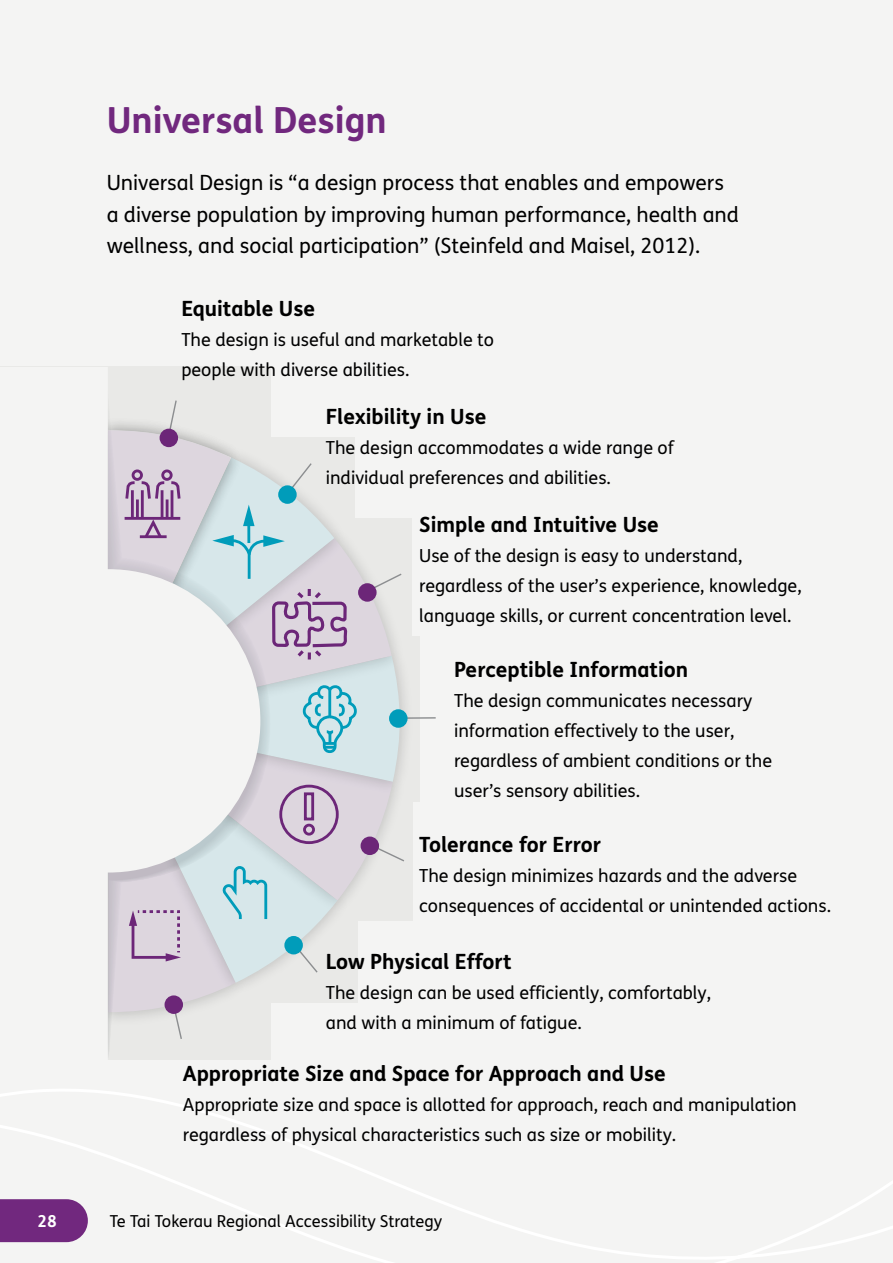
<style>
.page{position:relative;width:893px;height:1263px;background:#f4f4f3}
.page>*{position:absolute;margin:0;border:0;box-sizing:border-box;transform-origin:0 0}
.t1{font:700 36px "FS Me";color:#71287e}
.t2{font:21px/31.5px "FS Me";color:#000}
.t3{font:700 21px "FS Me";color:#000}
.t4{font:18px/30px "FS Me";color:#000}
.t5{font:16.5px "FS Me";color:#000}
.t6{font:700 16.5px "FS Me";color:#fff}
</style>
<div class="page">
<svg style="left:0;top:1089px;width:893px;height:174px"></svg>
<div style="left:108px;top:367px;width:152px;height:32px;background:#e9e9e7"></div>
<svg style="left:107px;top:399px;width:329px;height:661px"></svg>
<svg style="left:0;top:1199px;width:88px;height:43px;background:#783384"></svg>
<p class="t6" style="left:37px;top:1208px;width:21px">28</p>
<h1 class="t1" style="left:107px;top:93px;width:282px">Universal Design</h1>
<p class="t2" style="left:107px;top:167px;width:634px">Universal Design is “a design process that enables and empowers a diverse population by improving human performance, health and wellness, and social participation” (Steinfeld and Maisel, 2012).</p>
<p class="t3" style="left:181px;top:293px;width:135px">Equitable Use</p>
<p class="t4" style="left:181px;top:325px;width:314px">The design is useful and marketable to people with diverse abilities.</p>
<p class="t3" style="left:326px;top:400px;width:162px">Flexibility in Use</p>
<p class="t4" style="left:326px;top:432px;width:350px">The design accommodates a wide range of individual preferences and abilities.</p>
<p class="t3" style="left:419px;top:508px;width:241px">Simple and Intuitive Use</p>
<p class="t4" style="left:419px;top:540px;width:384px">Use of the design is easy to understand, regardless of the user’s experience, knowledge, language skills, or current concentration level.</p>
<p class="t3" style="left:454px;top:653px;width:236px">Perceptible Information</p>
<p class="t4" style="left:454px;top:685px;width:320px">The design communicates necessary information effectively to the user, regardless of ambient conditions or the user’s sensory abilities.</p>
<p class="t3" style="left:419px;top:828px;width:183px">Tolerance for Error</p>
<p class="t4" style="left:419px;top:860px;width:413px">The design minimizes hazards and the adverse consequences of accidental or unintended actions.</p>
<p class="t3" style="left:326px;top:945px;width:187px">Low Physical Effort</p>
<p class="t4" style="left:326px;top:977px;width:387px">The design can be used efficiently, comfortably, and with a minimum of fatigue.</p>
<p class="t3" style="left:183px;top:1057px;width:484px">Appropriate Size and Space for Approach and Use</p>
<p class="t4" style="left:183px;top:1089px;width:615px">Appropriate size and space is allotted for approach, reach and manipulation regardless of physical characteristics such as size or mobility.</p>
<p class="t5" style="left:110px;top:1210px;width:334px">Te Tai Tokerau Regional Accessibility Strategy</p>
</div>
